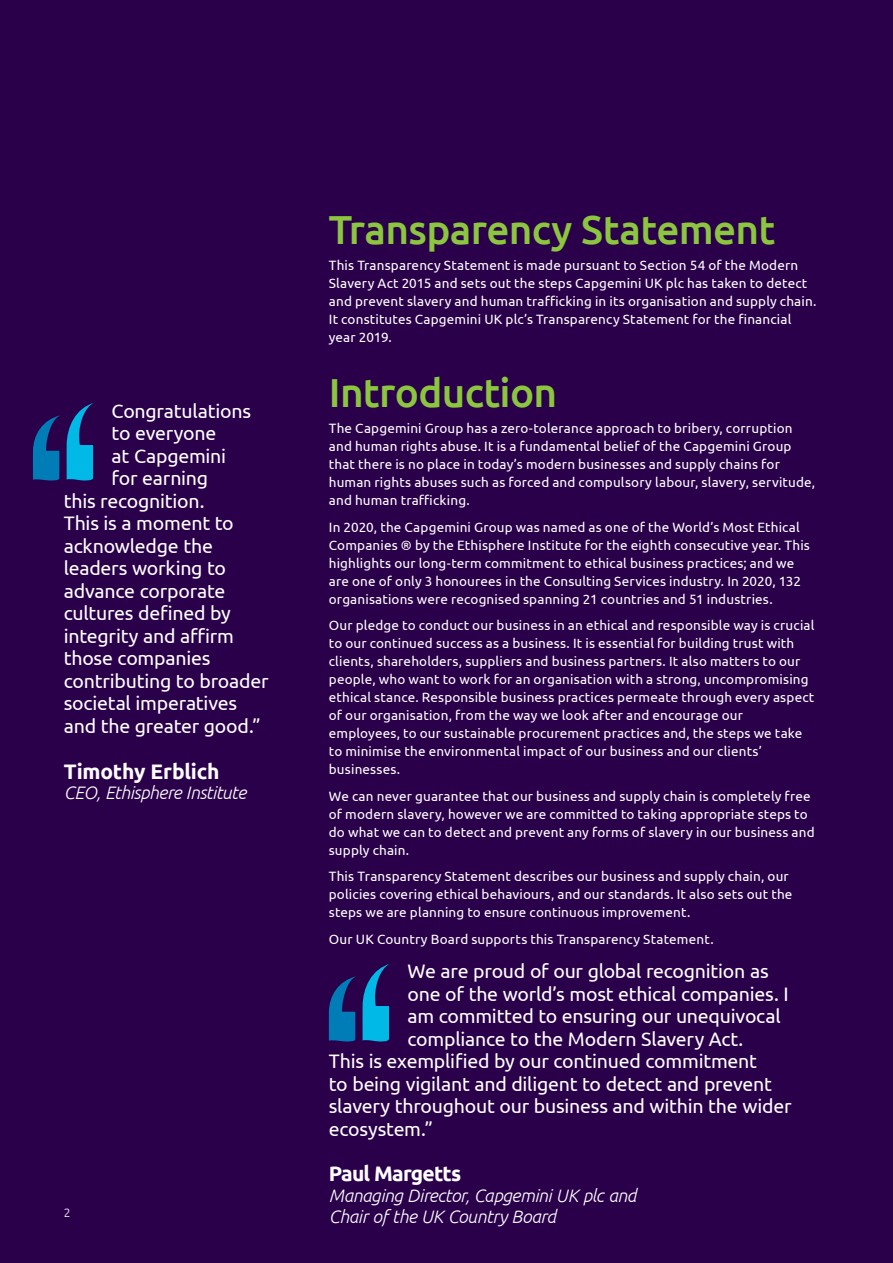
<style>
.page{position:relative;width:893px;height:1263px;background:#2a004a}
.page>*{position:absolute;margin:0;border:0;box-sizing:border-box;transform-origin:0 0}
.chapter-title1{font:500 40.5px "Ubuntu";letter-spacing:-.015em;color:#8bc63e}
.callout1{font:700 21px "Ubuntu";letter-spacing:-.02em;color:#fff}
.callout1-2{font:700 21px "Ubuntu";letter-spacing:-.04em;color:#fff}
.callout1-3{font:19.5px "Ubuntu";letter-spacing:-.01em;color:#fff}
.callout1-4{font:italic 300 18px/21px "Ubuntu";letter-spacing:-.02em;color:#fff}
.Body-1{font:13.5px/18px "Ubuntu";letter-spacing:.01em;color:#fff}
.footer-leftNumber{font:300 12px "Ubuntu";color:#fff}
</style>
<div class="page">
<svg style="left:33px;top:415px;width:27px;height:66px"></svg>
<svg style="left:67px;top:403px;width:27px;height:78px"></svg>
<svg style="left:329px;top:964px;width:61px;height:78px"></svg>
<p class="callout1-3" style="left:112px;top:399px;width:141px">Congratulations</p>
<p class="callout1-3" style="left:112px;top:421px;width:106px">to everyone</p>
<p class="callout1-3" style="left:112px;top:444px;width:116px">at Capgemini</p>
<p class="callout1-3" style="left:112px;top:466px;width:98px">for earning</p>
<p class="callout1-3" style="left:64px;top:489px;width:142px">this recognition.</p>
<p class="callout1-3" style="left:64px;top:511px;width:171px">This is a moment to</p>
<p class="callout1-3" style="left:64px;top:534px;width:151px">acknowledge the</p>
<p class="callout1-3" style="left:64px;top:556px;width:164px">leaders working to</p>
<p class="callout1-3" style="left:64px;top:579px;width:163px">advance corporate</p>
<p class="callout1-3" style="left:64px;top:601px;width:169px">cultures defined by</p>
<p class="callout1-3" style="left:64px;top:624px;width:172px">integrity and affirm</p>
<p class="callout1-3" style="left:64px;top:646px;width:148px">those companies</p>
<p class="callout1-3" style="left:64px;top:669px;width:206px">contributing to broader</p>
<p class="callout1-3" style="left:64px;top:691px;width:175px">societal imperatives</p>
<p class="callout1-3" style="left:64px;top:714px;width:198px">and the greater good.”</p>
<p class="callout1" style="left:64px;top:759px;width:157px">Timothy Erblich</p>
<p class="callout1-4" style="left:64px;top:781px;width:184px">CEO, Ethisphere Institute</p>
<p class="footer-leftNumber" style="left:64px;top:1205px;width:8px">2</p>
<p class="chapter-title1" style="left:329px;top:204px;width:448px">Transparency Statement</p>
<p class="Body-1" style="left:329px;top:256px;width:489px">This Transparency Statement is made pursuant to Section 54 of the Modern Slavery Act 2015 and sets out the steps Capgemini UK plc has taken to detect and prevent slavery and human trafficking in its organisation and supply chain.<br>It constitutes Capgemini UK plc’s Transparency Statement for the financial year 2019.</p>
<p class="chapter-title1" style="left:329px;top:367px;width:230px">Introduction</p>
<p class="Body-1" style="left:329px;top:419px;width:488px">The Capgemini Group has a zero-tolerance approach to bribery, corruption and human rights abuse. It is a fundamental belief of the Capgemini Group that there is no place in today’s modern businesses and supply chains for human rights abuses such as forced and compulsory labour, slavery, servitude, and human trafficking.</p>
<p class="Body-1" style="left:329px;top:518px;width:483px">In 2020, the Capgemini Group was named as one of the World’s Most Ethical Companies ® by the Ethisphere Institute for the eighth consecutive year. This highlights our long-term commitment to ethical business practices; and we are one of only 3 honourees in the Consulting Services industry. In 2020, 132 organisations were recognised spanning 21 countries and 51 industries.</p>
<p class="Body-1" style="left:329px;top:616px;width:487px">Our pledge to conduct our business in an ethical and responsible way is crucial to our continued success as a business. It is essential for building trust with clients, shareholders, suppliers and business partners. It also matters to our people, who want to work for an organisation with a strong, uncompromising ethical stance. Responsible business practices permeate through every aspect of our organisation, from the way we look after and encourage our employees, to our sustainable procurement practices and, the steps we take to minimise the environmental impact of our business and our clients’ businesses.</p>
<p class="Body-1" style="left:329px;top:787px;width:487px">We can never guarantee that our business and supply chain is completely free of modern slavery, however we are committed to taking appropriate steps to do what we can to detect and prevent any forms of slavery in our business and supply chain.</p>
<p class="Body-1" style="left:329px;top:867px;width:465px">This Transparency Statement describes our business and supply chain, our policies covering ethical behaviours, and our standards. It also sets out the steps we are planning to ensure continuous improvement.</p>
<p class="Body-1" style="left:329px;top:930px;width:386px">Our UK Country Board supports this Transparency Statement.</p>
<p class="callout1-3" style="left:408px;top:959px;width:363px">We are proud of our global recognition as</p>
<p class="callout1-3" style="left:408px;top:982px;width:383px">one of the world’s most ethical companies. I</p>
<p class="callout1-3" style="left:408px;top:1004px;width:375px">am committed to ensuring our unequivocal</p>
<p class="callout1-3" style="left:408px;top:1027px;width:337px">compliance to the Modern Slavery Act.</p>
<p class="callout1-3" style="left:329px;top:1049px;width:430px">This is exemplified by our continued commitment</p>
<p class="callout1-3" style="left:329px;top:1072px;width:444px">to being vigilant and diligent to detect and prevent</p>
<p class="callout1-3" style="left:329px;top:1094px;width:464px">slavery throughout our business and within the wider</p>
<p class="callout1-3" style="left:329px;top:1117px;width:105px">ecosystem.”</p>
<p class="callout1-2" style="left:329px;top:1160px;width:134px">Paul Margetts</p>
<p class="callout1-4" style="left:329px;top:1184px;width:309px">Managing Director, Capgemini UK plc and<br>Chair of the UK Country Board</p>
</div>
